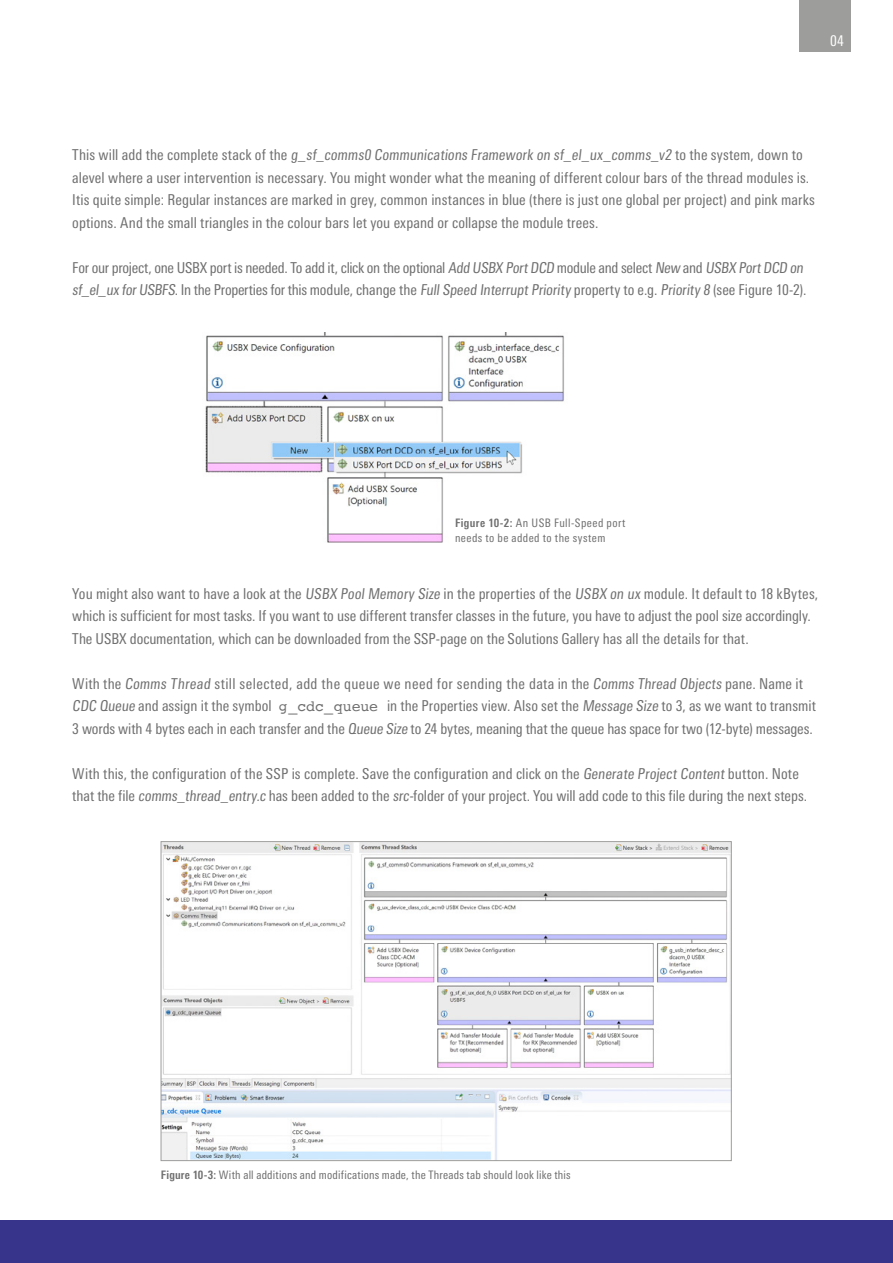
<style>
.page{position:relative;width:893px;height:1263px;background:#fff}
.page>*{position:absolute;margin:0;border:0;box-sizing:border-box;transform-origin:0 0}
.copy_10_15pt{font:condensed 15px/22.5px "Linotype Univers";letter-spacing:.005em;color:#706f6f}
.copy_10_15pt-2{font:condensed 15px/22.5px "Linotype Univers";letter-spacing:-.015em;color:#706f6f}
.t1{font:condensed 15px "Linotype Univers";color:#fff}
.copy_10_15pt-3{font:condensed 11.7px/15px "Linotype Univers";letter-spacing:.025em;color:#706f6f}
.s1{font-weight:700}
.s2{font-family:"Courier";font-stretch:normal}
</style>
<div class="page">
<div style="left:799px;top:0;width:51px;height:51px;background:#9d9d9c"></div>
<div style="left:0;top:1220px;width:893px;height:43px;background:#37348b"></div>
<img style="left:205px;top:333px;width:359px;height:210px">
<img style="left:163px;top:843px;width:566px;height:316px">
<p class="t1" style="left:830px;top:32px;width:15px">04</p>
<p class="copy_10_15pt" style="left:72px;top:143px;width:732px">This will add the complete stack of the g_sf_comms0 Communications Framework on sf_el_ux_comms_v2 to the system, down to</p>
<p class="copy_10_15pt" style="left:72px;top:166px;width:739px">alevel where a user intervention is necessary. You might wonder what the meaning of different colour bars of the thread modules is.</p>
<p class="copy_10_15pt" style="left:72px;top:188px;width:744px">Itis quite simple: Regular instances are marked in grey, common instances in blue (there is just one global per project) and pink marks</p>
<p class="copy_10_15pt" style="left:72px;top:211px;width:528px">options. And the small triangles in the colour bars let you expand or collapse the module trees.</p>
<p class="copy_10_15pt-2" style="left:72px;top:256px;width:736px">For our project, one USBX port is needed. To add it, click on the optional Add USBX PortDCD module and select New and USBX PortDCD on sf_el_ux forUSBFS. In the Properties for this module, change the Full Speed Interrupt Priority property to e.g. Priority 8 (see Figure 10-2).</p>
<p class="copy_10_15pt-3" style="left:455px;top:515px;width:172px"><span class="s1">Figure 10-2:</span> An USB Full-Speed port needs to be added to the system</p>
<p class="copy_10_15pt" style="left:72px;top:582px;width:747px">You might also want to have a look at the USBX Pool Memory Size in the properties of the USBX on ux module. It default to 18 kBytes,</p>
<p class="copy_10_15pt" style="left:72px;top:605px;width:740px">which is sufficient for most tasks. If you want to use different transfer classes in the future, you have to adjust the pool size accordingly.<br>The USBX documentation, which can be downloaded from the SSP-page on the Solutions Gallery has all the details for that.</p>
<p class="copy_10_15pt" style="left:72px;top:672px;width:745px">With the Comms Thread still selected, add the queue we need for sending the data in the Comms Thread Objects pane. Name it<br>CDCQueue and assign it the symbol <span class="s2">g_cdc_queue</span> in the Properties view. Also set the Message Size to 3, as we want to transmit<br>3 words with 4 bytes each in each transfer and the Queue Size to 24 bytes, meaning that the queue has space for two (12-byte) messages.</p>
<p class="copy_10_15pt" style="left:72px;top:762px;width:728px">With this, the configuration of the SSP is complete. Save the configuration and click on the Generate Project Content button. Note</p>
<p class="copy_10_15pt" style="left:72px;top:785px;width:736px">that the file comms_thread_entry.c has been added to the src-folder of your project. You will add code to this file during the next steps.</p>
<p class="copy_10_15pt-3" style="left:161px;top:1168px;width:411px"><span class="s1">Figure 10-3:</span> With all additions and modifications made, the Threads tab should look like this</p>
</div>
